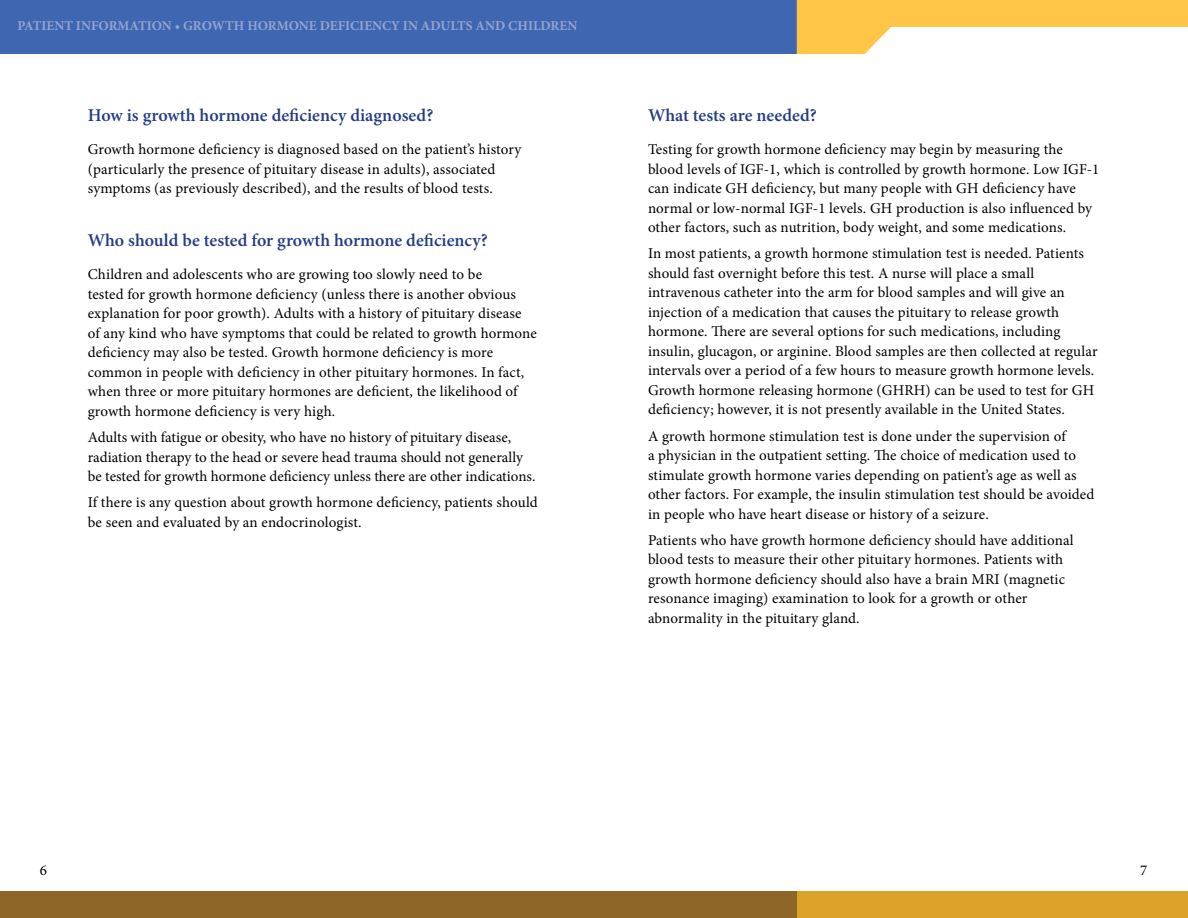
<style>
.page{position:relative;width:1188px;height:918px;background:#fff}
.page>*{position:absolute;margin:0;border:0;box-sizing:border-box;transform-origin:0 0}
.t1{font:600 18px "Minion Pro";color:#253d86}
.t2{font:15px/19.5px "Minion Pro";letter-spacing:.005em;color:#000}
.t3{font:700 13.5px "Minion Pro";color:#96a3d2}
</style>
<div class="page">
<div style="left:0;top:0;width:594px;height:54px;background:#3f67b1"></div>
<div style="left:594px;top:0;width:203px;height:54px;background:#3f67b1"></div>
<svg style="left:797px;top:0;width:391px;height:54px"></svg>
<div style="left:794px;top:891px;width:394px;height:27px;background:#daa228"></div>
<div style="left:594px;top:891px;width:202px;height:27px;background:#8d6628"></div>
<div style="left:0;top:891px;width:594px;height:27px;background:#8d6628"></div>
<p class="t3" style="left:18px;top:16px;width:561px">PATIENT INFORMATION • GROWTH HORMONE DEFICIENCY IN ADULTS AND CHILDREN</p>
<p class="t1" style="left:88px;top:105px;width:347px">How is growth hormone deficiency diagnosed?</p>
<p class="t2" style="left:88px;top:140px;width:435px">Growth hormone deficiency is diagnosed based on the patient’s history (particularly the presence of pituitary disease in adults), associated symptoms (as previously described), and the results of blood tests.</p>
<p class="t1" style="left:88px;top:230px;width:402px">Who should be tested for growth hormone deficiency?</p>
<p class="t2" style="left:88px;top:265px;width:451px">Children and adolescents who are growing too slowly need to be<br>tested for growth hormone deficiency (unless there is another obvious explanation for poor growth). Adults with a history of pituitary disease of any kind who have symptoms that could be related to growth hormone deficiency may also be tested. Growth hormone deficiency is more common in people with deficiency in other pituitary hormones. In fact, when three or more pituitary hormones are deficient, the likelihood of growth hormone deficiency is very high.</p>
<p class="t2" style="left:88px;top:428px;width:449px">Adults with fatigue or obesity, who have no history of pituitary disease, radiation therapy to the head or severe head trauma should not generally be tested for growth hormone deficiency unless there are other indications.</p>
<p class="t2" style="left:88px;top:493px;width:452px">If there is any question about growth hormone deficiency, patients should be seen and evaluated by an endocrinologist.</p>
<p class="t1" style="left:648px;top:105px;width:171px">What tests are needed?</p>
<p class="t2" style="left:648px;top:140px;width:453px">Testing for growth hormone deficiency may begin by measuring the blood levels of IGF-1, which is controlled by growth hormone. Low IGF-1 can indicate GH deficiency, but many people with GH deficiency have normal or low-normal IGF-1 levels. GH production is also influenced by other factors, such as nutrition, body weight, and some medications.</p>
<p class="t2" style="left:648px;top:244px;width:451px">In most patients, a growth hormone stimulation test is needed. Patients should fast overnight before this test. A nurse will place a small intravenous catheter into the arm for blood samples and will give an injection of a medication that causes the pituitary to release growth hormone. There are several options for such medications, including insulin, glucagon, or arginine. Blood samples are then collected at regular intervals over a period of a few hours to measure growth hormone levels.<br>Growth hormone releasing hormone (GHRH) can be used to test for GH deficiency; however, it is not presently available in the United States.</p>
<p class="t2" style="left:648px;top:426px;width:448px">A growth hormone stimulation test is done under the supervision of<br>a physician in the outpatient setting. The choice of medication used to stimulate growth hormone varies depending on patient’s age as well as other factors. For example, the insulin stimulation test should be avoided in people who have heart disease or history of a seizure.</p>
<p class="t2" style="left:648px;top:530px;width:427px">Patients who have growth hormone deficiency should have additional blood tests to measure their other pituitary hormones. Patients with growth hormone deficiency should also have a brain MRI (magnetic resonance imaging) examination to look for a growth or other abnormality in the pituitary gland.</p>
<p class="t2" style="left:40px;top:860px;width:9px">6</p>
<p class="t2" style="left:1140px;top:860px;width:9px">7</p>
</div>
